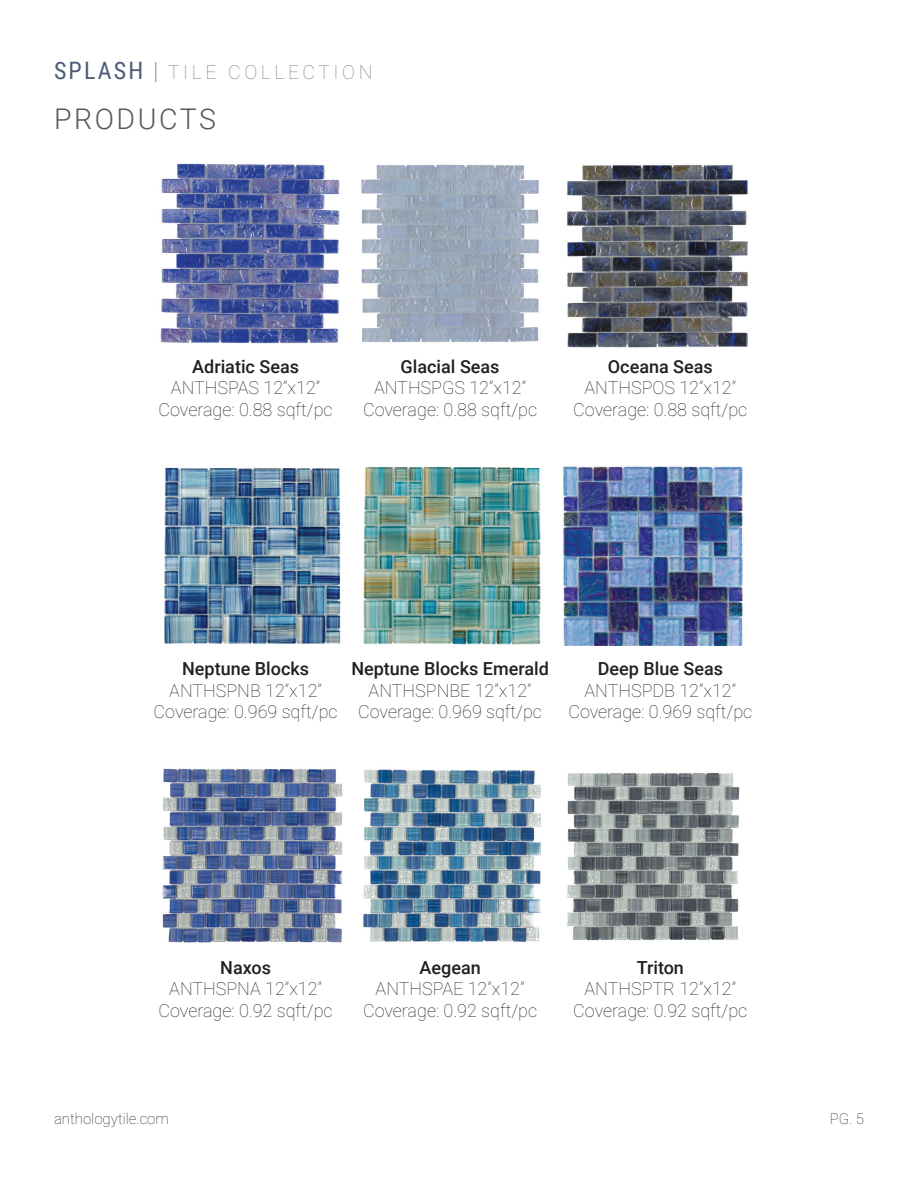
<style>
.page{position:relative;width:918px;height:1188px;background:#fff}
.page>*{position:absolute;margin:0;border:0;box-sizing:border-box;transform-origin:0 0}
.t1{font:300 28.5px "Roboto";letter-spacing:.09em;color:#57585a}
.t2{font:100 19.5px "Roboto";letter-spacing:.18em;color:#7e7e7c}
.t3{font:100 18px "Roboto";color:#231f20}
.t4{font:500 18px "Roboto";color:#231f20}
.t5{font:100 15px "Roboto";color:#231f20}
.s1{font-family:"Roboto Condensed";font-weight:400;font-size:24px;color:#4c5c76}
.s2{font-size:24px;color:#57585a}
</style>
<div class="page">
<img style="left:160px;top:163px;width:180px;height:181px">
<img style="left:361px;top:164px;width:178px;height:179px">
<img style="left:567px;top:164px;width:181px;height:184px">
<img style="left:164px;top:467px;width:177px;height:177px">
<img style="left:363px;top:467px;width:178px;height:178px">
<img style="left:563px;top:466px;width:180px;height:180px">
<img style="left:162px;top:768px;width:181px;height:175px">
<img style="left:363px;top:769px;width:178px;height:173px">
<img style="left:567px;top:772px;width:173px;height:169px">
<p class="t2" style="left:54px;top:59px;width:320px"><span class="s1">SPLASH</span> <span class="s2">|</span> TILE COLLECTION</p>
<p class="t1" style="left:54px;top:99px;width:164px">PRODUCTS</p>
<p class="t4" style="left:192px;top:354px;width:108px">Adriatic Seas</p>
<p class="t3" style="left:171px;top:375px;width:151px">ANTHSPAS 12”x12”</p>
<p class="t3" style="left:159px;top:397px;width:176px">Coverage: 0.88 sqft/pc</p>
<p class="t4" style="left:401px;top:354px;width:100px">Glacial Seas</p>
<p class="t3" style="left:374px;top:375px;width:154px">ANTHSPGS 12”x12”</p>
<p class="t3" style="left:363px;top:397px;width:176px">Coverage: 0.88 sqft/pc</p>
<p class="t4" style="left:608px;top:354px;width:107px">Oceana Seas</p>
<p class="t3" style="left:584px;top:375px;width:153px">ANTHSPOS 12”x12”</p>
<p class="t3" style="left:573px;top:397px;width:176px">Coverage: 0.88 sqft/pc</p>
<p class="t4" style="left:182px;top:656px;width:129px">Neptune Blocks</p>
<p class="t3" style="left:169px;top:678px;width:154px">ANTHSPNB 12”x12”</p>
<p class="t3" style="left:154px;top:699px;width:185px">Coverage: 0.969 sqft/pc</p>
<p class="t4" style="left:351px;top:656px;width:199px">Neptune Blocks Emerald</p>
<p class="t3" style="left:369px;top:678px;width:164px">ANTHSPNBE 12”x12”</p>
<p class="t3" style="left:358px;top:699px;width:185px">Coverage: 0.969 sqft/pc</p>
<p class="t4" style="left:598px;top:656px;width:127px">Deep Blue Seas</p>
<p class="t3" style="left:584px;top:678px;width:153px">ANTHSPDB 12”x12”</p>
<p class="t3" style="left:568px;top:699px;width:185px">Coverage: 0.969 sqft/pc</p>
<p class="t4" style="left:220px;top:955px;width:52px">Naxos</p>
<p class="t3" style="left:169px;top:976px;width:154px">ANTHSPNA 12”x12”</p>
<p class="t3" style="left:159px;top:998px;width:176px">Coverage: 0.92 sqft/pc</p>
<p class="t4" style="left:419px;top:955px;width:63px">Aegean</p>
<p class="t3" style="left:376px;top:976px;width:150px">ANTHSPAE 12”x12”</p>
<p class="t3" style="left:363px;top:998px;width:176px">Coverage: 0.92 sqft/pc</p>
<p class="t5" style="left:54px;top:1108px;width:116px">anthologytile.com</p>
<p class="t4" style="left:637px;top:955px;width:49px">Triton</p>
<p class="t3" style="left:585px;top:976px;width:153px">ANTHSPTR 12”x12”</p>
<p class="t3" style="left:573px;top:998px;width:176px">Coverage: 0.92 sqft/pc</p>
<p class="t5" style="left:830px;top:1108px;width:36px">PG. 5</p>
</div>
